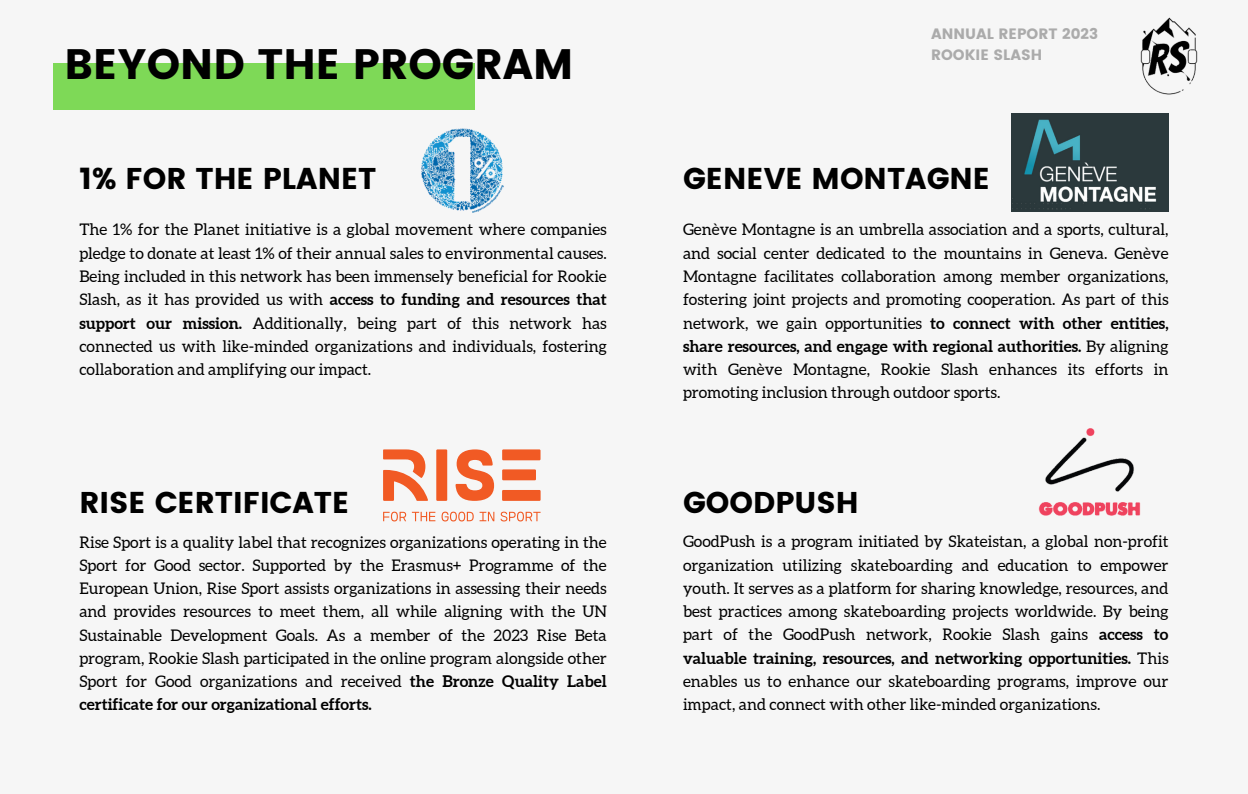
<style>
.page{position:relative;width:1248px;height:794px;background:#fff}
.page>*{position:absolute;margin:0;border:0;box-sizing:border-box;transform-origin:0 0}
.t1{font:42.5px "Poppins";color:#000}
.t2{font:30px "Poppins";color:#000}
.t3{font:16px/23.2px "Aleo";color:#000;text-align:justify}
.t4{font:15px/21px "Poppins";color:#ababab}
.s1{font-weight:700}
</style>
<div class="page">
<div style="left:0;top:0;width:1247px;height:793px;background:#f6f6f6"></div>
<div style="left:54px;top:63px;width:421px;height:47px;background:#7ed957"></div>
<img style="left:1011px;top:113px;width:157px;height:98px">
<img style="left:1140px;top:17px;width:58px;height:78px">
<img style="left:1038px;top:428px;width:103px;height:88px">
<svg style="left:383px;top:511px;width:23px;height:10px"></svg>
<svg style="left:412px;top:511px;width:23px;height:10px"></svg>
<svg style="left:441px;top:511px;width:32px;height:10px"></svg>
<svg style="left:479px;top:511px;width:15px;height:10px"></svg>
<svg style="left:500px;top:511px;width:40px;height:10px"></svg>
<svg style="left:383px;top:449px;width:157px;height:52px"></svg>
<img style="left:421px;top:128px;width:83px;height:85px">
<h1 class="t1" style="left:65px;top:39px;width:510px">BEYOND THE PROGRAM</h1>
<p class="t4" style="left:930px;top:23px;width:168px">ANNUAL REPORT 2023<br>ROOKIE SLASH</p>
<h2 class="t2" style="left:79px;top:161px;width:298px">1% FOR THE PLANET</h2>
<h2 class="t2" style="left:683px;top:161px;width:308px">GENEVE MONTAGNE</h2>
<p class="t3" style="left:79px;top:218px;width:529px">The 1% for the Planet initiative is a global movement where companies pledge to donate at least 1% of their annual sales to environmental causes.<br>Being included in this network has been immensely beneficial for Rookie Slash, as it has provided us with <span class="s1">access to funding and resources that support our mission.</span> Additionally, being part of this network has connected us with like-minded organizations and individuals, fostering collaboration and amplifying our impact.</p>
<p class="t3" style="left:683px;top:218px;width:487px">Genève Montagne is an umbrella association and a sports, cultural, and social center dedicated to the mountains in Geneva. Genève Montagne facilitates collaboration among member organizations, fostering joint projects and promoting cooperation. As part of this network, we gain opportunities <span class="s1">to connect with other entities, share resources, and engage with regional authorities.</span> By aligning with Genève Montagne, Rookie Slash enhances its efforts in promoting inclusion through outdoor sports.</p>
<h2 class="t2" style="left:79px;top:485px;width:271px">RISE CERTIFICATE</h2>
<h2 class="t2" style="left:683px;top:485px;width:177px">GOODPUSH</h2>
<p class="t3" style="left:79px;top:530px;width:529px">Rise Sport is a quality label that recognizes organizations operating in the Sport for Good sector. Supported by the Erasmus+ Programme of the European Union, Rise Sport assists organizations in assessing their needs and provides resources to meet them, all while aligning with the UN Sustainable Development Goals. As a member of the 2023 Rise Beta program, Rookie Slash participated in the online program alongside other Sport for Good organizations and received <span class="s1">the Bronze Quality Label certificate for our organizational efforts.</span></p>
<p class="t3" style="left:683px;top:530px;width:487px">GoodPush is a program initiated by Skateistan, a global non-profit organization utilizing skateboarding and education to empower youth. It serves as a platform for sharing knowledge, resources, and best practices among skateboarding projects worldwide. By being part of the GoodPush network, Rookie Slash gains <span class="s1">access to valuable training, resources, and networking opportunities.</span> This enables us to enhance our skateboarding programs, improve our impact, and connect with other like-minded organizations.</p>
</div>
